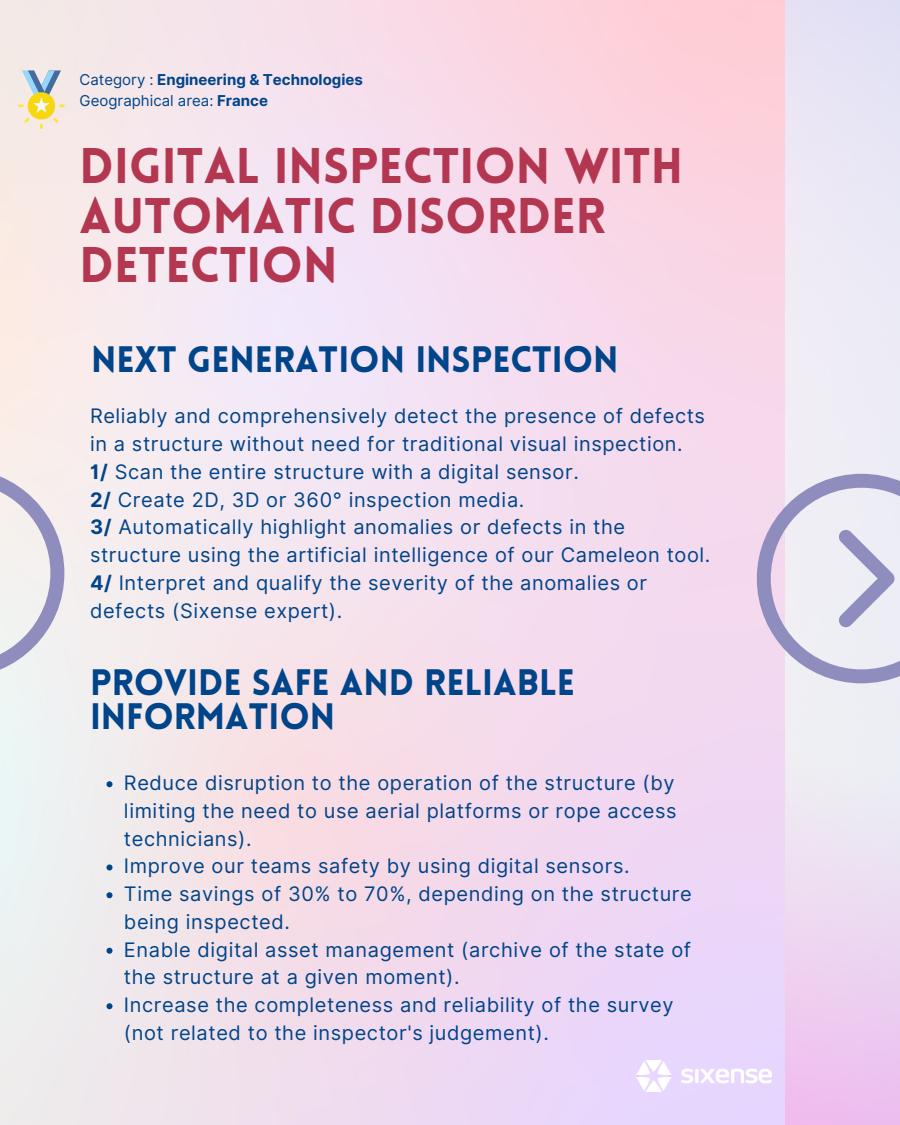
<style>
.page{position:relative;width:900px;height:1125px;background:#fff}
.page>*{position:absolute;margin:0;border:0;box-sizing:border-box;transform-origin:0 0}
.t1{font:900 49px/49.5px "Lovelo";color:#b33751}
.t2{font:900 36px/34.5px "Lovelo";color:#004489}
.t3{font:20px/27.8px "Inter";letter-spacing:.03em;color:#004489}
.t4{font:700 15px "Inter";color:#004489}
.t5{font:15px "Inter";color:#004489}
.s1{font-weight:400}
.s2{font-weight:700}
</style>
<div class="page">
<svg style="left:0;top:468px;width:64px;height:209px"></svg>
<svg style="left:757px;top:474px;width:143px;height:209px;background:#d7d3e6"></svg>
<img style="left:637px;top:1060px;width:134px;height:32px">
<svg style="left:18px;top:70px;width:47px;height:59px;background:#dbd8b6"></svg>
<svg style="left:106px;top:781px;width:6px;height:6px"></svg>
<svg style="left:106px;top:864px;width:6px;height:6px"></svg>
<svg style="left:106px;top:892px;width:6px;height:6px"></svg>
<svg style="left:106px;top:948px;width:6px;height:6px"></svg>
<svg style="left:106px;top:1003px;width:6px;height:6px"></svg>
<p class="t4" style="left:80px;top:70px;width:285px"><span class="s1">Category :</span> Engineering &amp; Technologies</p>
<p class="t5" style="left:80px;top:91px;width:190px">Geographical area: <span class="s2">France</span></p>
<h2 class="t1" style="left:80px;top:146px;width:605px">DIGITAL INSPECTION WITH<br>AUTOMATIC DISORDER<br>DETECTION</h2>
<p class="t2" style="left:91px;top:346px;width:529px">NEXT GENERATION INSPECTION</p>
<p class="t3" style="left:90px;top:402px;width:622px">Reliably and comprehensively detect the presence of defects in a structure without need for traditional visual inspection.<br><span class="s2">1/</span> Scan the entire structure with a digital sensor.<br><span class="s2">2/</span> Create 2D, 3D or 360° inspection media.<br><span class="s2">3/</span> Automatically highlight anomalies or defects in the structure using the artificial intelligence of our Cameleon tool.<br><span class="s2">4/</span> Interpret and qualify the severity of the anomalies or defects (Sixense expert).</p>
<p class="t2" style="left:90px;top:669px;width:486px">PROVIDE SAFE AND RELIABLE<br>INFORMATION</p>
<h3 class="t3" style="left:124px;top:769px;width:554px;text-align:justify">Reduce disruption to the operation of the structure (by limiting the need to use aerial platforms or rope access technicians).</h3>
<p class="t3" style="left:124px;top:852px;width:507px">Improve our teams safety by using digital sensors.</p>
<p class="t3" style="left:124px;top:880px;width:569px">Time savings of 30% to 70%, depending on the structure being inspected.</p>
<p class="t3" style="left:124px;top:936px;width:569px">Enable digital asset management (archive of the state of the structure at a given moment).</p>
<p class="t3" style="left:124px;top:991px;width:551px">Increase the completeness and reliability of the survey (not related to the inspector's judgement).</p>
</div>
